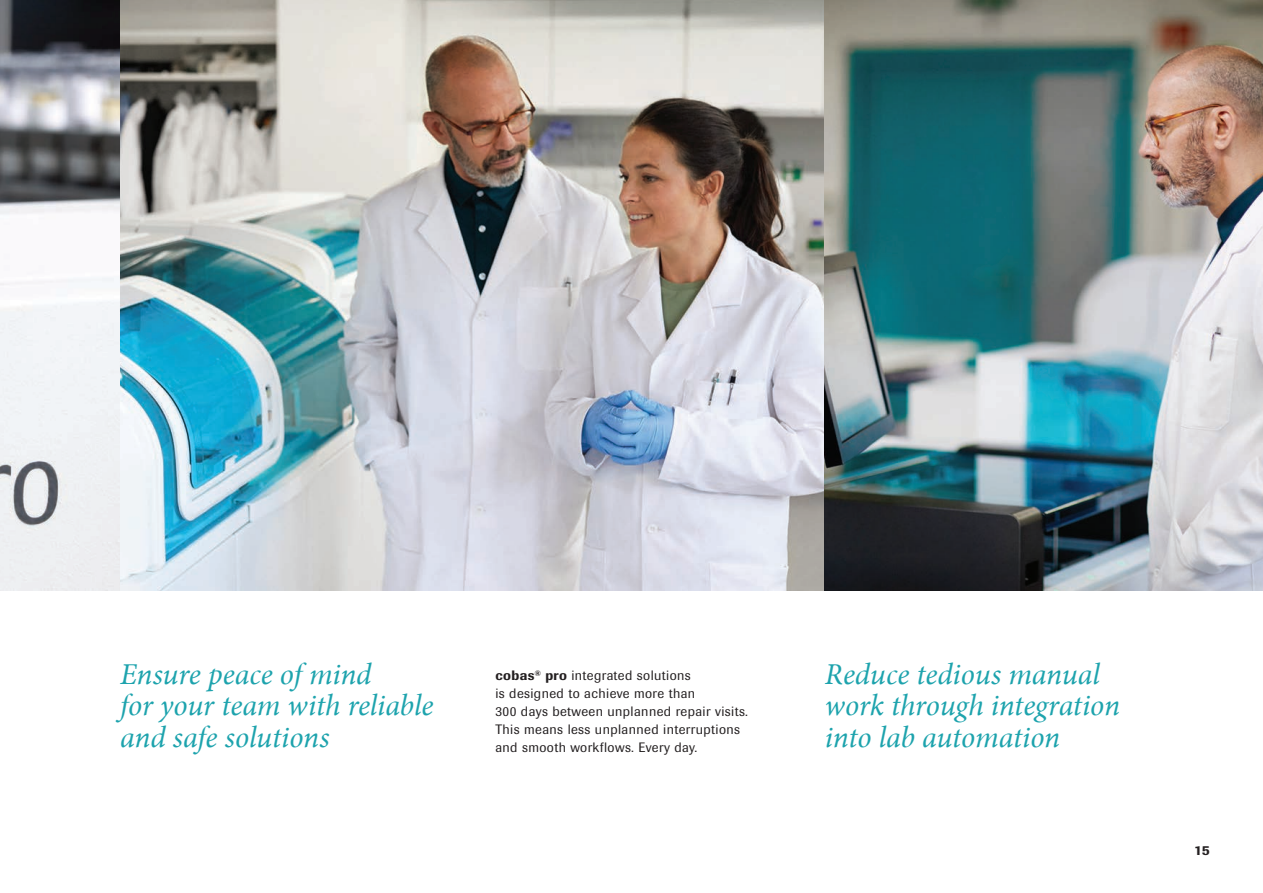
<style>
.page{position:relative;width:1263px;height:893px;background:#fff}
.page>*{position:absolute;margin:0;border:0;box-sizing:border-box;transform-origin:0 0}
.t1{font:italic 30px/31.5px "Minion";letter-spacing:-.005em;color:#1da3ad}
.t2{font:13.5px/18px "Imago";letter-spacing:.03em;color:#231f20}
.t3{font:500 13.5px "Imago";color:#231f20}
.s1{font-weight:500}
</style>
<div class="page">
<img style="left:119px;top:0;width:1144px;height:590px">
<svg style="left:0;top:0;width:119px;height:590px;fill:#eef0f2"></svg>
<h1 class="t1" style="left:120px;top:658px;width:315px">Ensure peace of mind<br>for your team with reliable and safe solutions</h1>
<p class="t2" style="left:495px;top:666px;width:254px"><span class="s1">cobas</span><sup>®</sup> <span class="s1">pro</span> integrated solutions<br>is designed to achieve more than<br>300 days between unplanned repair visits.<br>This means less unplanned interruptions and smooth workflows. Every day.</p>
<h1 class="t1" style="left:825px;top:658px;width:297px">Reduce tedious manual work through integration into lab automation</h1>
<p class="t3" style="left:1194px;top:841px;width:17px">15</p>
</div>
